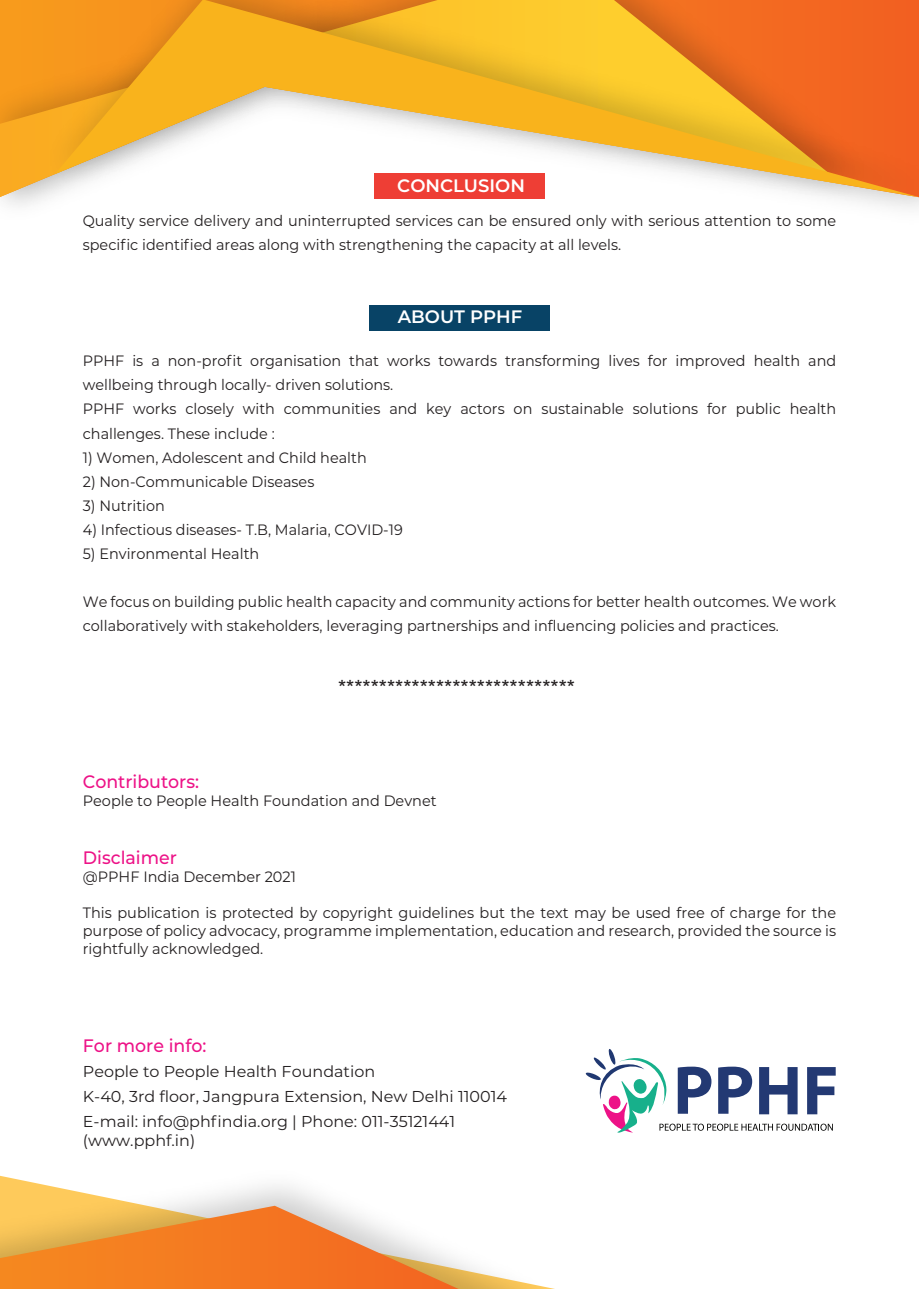
<style>
.page{position:relative;width:919px;height:1289px;background:#fff}
.page>*{position:absolute;margin:0;border:0;box-sizing:border-box;transform-origin:0 0}
.t1{font:21px "Arial";color:#231f20}
.t2{font:500 18px "Montserrat";color:#ed1287}
.t3{font:600 18px "Montserrat";color:#fff}
.t4{font:15.75px/24.9px "Montserrat";color:#231f20}
.t5{font:15px/24px "Montserrat";color:#231f20;scale:.96 1}
.t6{font:15px/18px "Montserrat";color:#231f20;text-align:justify}
</style>
<div class="page">
<svg style="left:0;top:0;width:25px;height:197px;background:#f6a122"></svg>
<img style="left:25px;top:0;width:893px;height:208px">
<svg style="left:55px;top:0;width:863px;height:197px"></svg>
<img style="left:0;top:1175px;width:550px;height:113px">
<svg style="left:0;top:1205px;width:458px;height:83px;background:#f19d55"></svg>
<svg style="left:585px;top:1049px;width:250px;height:83px"></svg>
<div style="left:369px;top:305px;width:180px;height:25px;background:#084366"></div>
<div style="left:374px;top:174px;width:170px;height:25px;background:#ee3e35"></div>
<p class="t3" style="left:397px;top:172px;width:129px">CONCLUSION</p>
<p class="t5" style="left:83px;top:208px;width:786px">Quality service delivery and uninterrupted services can be ensured only with serious attention to some specific identified areas along with strengthening the capacity at all levels.</p>
<p class="t3" style="left:398px;top:304px;width:126px">ABOUT PPHF</p>
<p class="t5" style="left:83px;top:348px;width:786px">PPHF is a non-profit organisation that works towards transforming lives for improved health and wellbeing through locally- driven solutions.<br>PPHF works closely with communities and key actors on sustainable solutions for public health challenges. These include :</p>
<p class="t5" style="left:83px;top:444px;width:297px">1) Women, Adolescent and Child health</p>
<p class="t5" style="left:83px;top:468px;width:243px">2) Non-Communicable Diseases</p>
<p class="t5" style="left:83px;top:492px;width:87px">3) Nutrition</p>
<p class="t5" style="left:83px;top:516px;width:335px">4) Infectious diseases- T.B, Malaria, COVID-19</p>
<p class="t5" style="left:83px;top:540px;width:185px">5) Environmental Health</p>
<p class="t5" style="left:83px;top:588px;width:786px">We focus on building public health capacity and community actions for better health outcomes. We work collaboratively with stakeholders, leveraging partnerships and influencing policies and practices.</p>
<h1 class="t1" style="left:338px;top:674px;width:238px">*****************************</h1>
<p class="t2" style="left:83px;top:769px;width:118px">Contributors:</p>
<p class="t6" style="left:83px;top:791px;width:355px">People to People Health Foundation and Devnet</p>
<p class="t2" style="left:83px;top:845px;width:96px">Disclaimer</p>
<p class="t6" style="left:83px;top:867px;width:215px">@PPHF India December 2021</p>
<p class="t6" style="left:83px;top:903px;width:754px">This publication is protected by copyright guidelines but the text may be used free of charge for the purpose of policy advocacy, programme implementation, education and research, provided the source is rightfully acknowledged.</p>
<p class="t2" style="left:83px;top:1033px;width:125px">For more info:</p>
<p class="t4" style="left:83px;top:1058px;width:425px">People to People Health Foundation<br>K-40, 3rd floor, Jangpura Extension, New Delhi 110014<br>E-mail: info@phfindia.org | Phone: 011-35121441</p>
<p class="t4" style="left:83px;top:1127px;width:114px">(www.pphf.in)</p>
</div>
